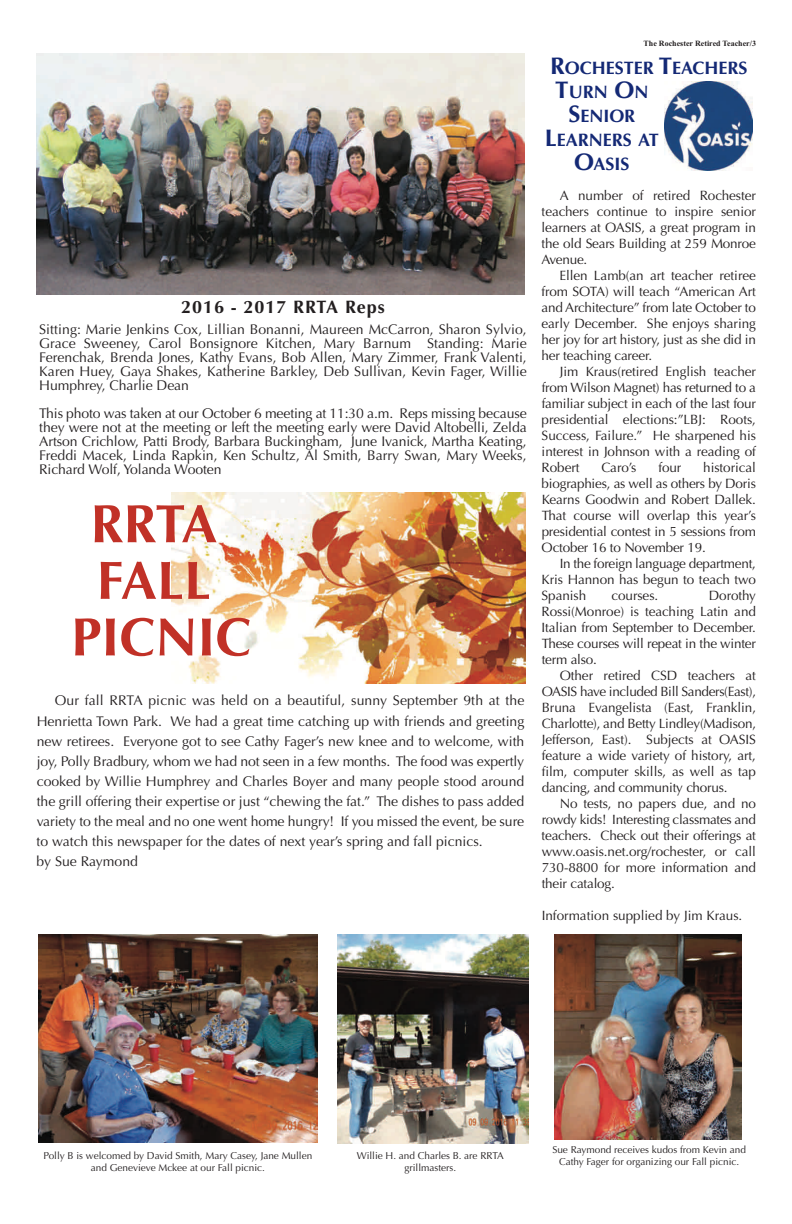
<style>
.page{position:relative;width:792px;height:1224px;background:#fff}
.page>*{position:absolute;margin:0;border:0;box-sizing:border-box;transform-origin:0 0}
.t1{font:700 54px/56.6px "Optima";color:#c13127;text-align:center}
.t2{font:700 18px "Optima";color:#142975}
.t3{font:700 18px "Optima";letter-spacing:.05em;color:#231f20}
.t4{font:14px/14px "Optima";color:#231f20;text-align:justify}
.t5{font:13.5px/16px "Optima";letter-spacing:-.015em;color:#231f20;text-align:justify}
.t6{font:10px/12px "Optima";color:#231f20;text-align:center}
.t7{font:700 8px "Times New Roman";color:#231f20}
.s1{font-size:24px}
</style>
<div class="page">
<img style="left:37px;top:54px;width:487px;height:241px">
<img style="left:39px;top:935px;width:278px;height:207px">
<img style="left:554px;top:935px;width:188px;height:205px">
<img style="left:337px;top:935px;width:191px;height:209px">
<img style="left:172px;top:493px;width:354px;height:190px">
<img style="left:664px;top:82px;width:88px;height:88px">
<h2 class="t3" style="left:181px;top:296px;width:205px">2016 - 2017 RRTA Reps</h2>
<p class="t4" style="left:39px;top:322px;width:489px">Sitting: Marie Jenkins Cox, Lillian Bonanni, Maureen McCarron, Sharon Sylvio, Grace Sweeney, Carol Bonsignore Kitchen, Mary Barnum Standing: Marie Ferenchak, Brenda Jones, Kathy Evans, Bob Allen, Mary Zimmer, Frank Valenti, Karen Huey, Gaya Shakes, Katherine Barkley, Deb Sullivan, Kevin Fager, Willie Humphrey, Charlie Dean</p>
<p class="t4" style="left:39px;top:406px;width:489px">This photo was taken at our October 6 meeting at 11:30 a.m. Reps missing because they were not at the meeting or left the meeting early were David Altobelli, Zelda Artson Crichlow, Patti Brody, Barbara Buckingham, June Ivanick, Martha Keating, Freddi Macek, Linda Rapkin, Ken Schultz, Al Smith, Barry Swan, Mary Weeks, Richard Wolf, Yolanda Wooten</p>
<h1 class="t1" style="left:71px;top:496px;width:182px">RRTA<br>FALL<br>PICNIC</h1>
<p class="t4" style="left:37px;top:690px;width:489px;line-height:20.1px;text-align:left;text-indent:18px">Our fall RRTA picnic was held on a beautiful, sunny September 9th at the Henrietta Town Park. We had a great time catching up with friends and greeting new retirees. Everyone got to see Cathy Fager’s new knee and to welcome, with joy, Polly Bradbury, whom we had not seen in a few months. The food was expertly cooked by Willie Humphrey and Charles Boyer and many people stood around the grill offering their expertise or just “chewing the fat.” The dishes to pass added variety to the meal and no one went home hungry! If you missed the event, be sure to watch this newspaper for the dates of next year’s spring and fall picnics.<br>by Sue Raymond</p>
<p class="t7" style="left:644px;top:38px;width:114px">The Rochester Retired Teacher/3</p>
<h2 class="t2" style="left:550px;top:58px;width:199px"><span class="s1">R</span>OCHESTER <span class="s1">T</span>EACHERS</h2>
<h2 class="t2" style="left:555px;top:82px;width:95px"><span class="s1">T</span>URN <span class="s1">O</span>N</h2>
<h2 class="t2" style="left:568px;top:106px;width:68px"><span class="s1">S</span>ENIOR</h2>
<h2 class="t2" style="left:545px;top:130px;width:115px"><span class="s1">L</span>EARNERS AT</h2>
<h2 class="t2" style="left:574px;top:154px;width:57px"><span class="s1">O</span>ASIS</h2>
<p class="t5" style="left:541px;top:187px;width:216px;text-indent:18px">A number of retired Rochester teachers continue to inspire senior learners at OASIS, a great program in the old Sears Building at 259 Monroe Avenue.</p>
<p class="t5" style="left:542px;top:267px;width:216px;text-indent:18px">Ellen Lamb(an art teacher retiree from SOTA) will teach “American Art and Architecture” from late October to early December. She enjoys sharing her joy for art history, just as she did in her teaching career.</p>
<p class="t5" style="left:542px;top:363px;width:216px;text-indent:18px">Jim Kraus(retired English teacher from Wilson Magnet) has returned to a familiar subject in each of the last four presidential elections:”LBJ: Roots, Success, Failure.” He sharpened his interest in Johnson with a reading of Robert</p>
<p class="t5" style="left:601px;top:459px;width:37px">Caro’s</p>
<p class="t5" style="left:658px;top:459px;width:25px">four</p>
<p class="t5" style="left:542px;top:459px;width:216px;text-indent:162px">historical biographies, as well as others by Doris Kearns Goodwin and Robert Dallek.<br>That course will overlap this year’s presidential contest in 5 sessions from October 16 to November 19.</p>
<p class="t5" style="left:542px;top:555px;width:216px;text-indent:18px">In the foreign language department, Kris Hannon has begun to teach two Spanish</p>
<p class="t5" style="left:542px;top:587px;width:216px;text-indent:167px">Dorothy Rossi(Monroe) is teaching Latin and Italian from September to December.<br>These courses will repeat in the winter term also.</p>
<p class="t5" style="left:542px;top:667px;width:216px;text-indent:18px">Other retired CSD teachers at OASIS have included Bill Sanders(East), Bruna Evangelista (East, Franklin, Charlotte), and Betty Lindley(Madison, Jefferson, East). Subjects at OASIS feature a wide variety of history, art, film, computer skills, as well as tap dancing, and community chorus.</p>
<p class="t5" style="left:542px;top:795px;width:216px;text-indent:18px">No tests, no papers due, and no rowdy kids! Interesting classmates and teachers. Check out their offerings at www.oasis.net.org/rochester, or call 730-8800 for more information and their catalog.</p>
<p class="t5" style="left:542px;top:907px;width:202px">Information supplied by Jim Kraus.</p>
<p class="t5" style="left:611px;top:587px;width:48px">courses.</p>
<p class="t6" style="left:44px;top:1149px;width:270px">Polly B is welcomed by David Smith, Mary Casey, Jane Mullen and Genevieve Mckee at our Fall picnic.</p>
<p class="t6" style="left:357px;top:1149px;width:149px">Willie H. and Charles B. are RRTA grillmasters.</p>
<p class="t6" style="left:552px;top:1144px;width:195px">Sue Raymond receives kudos from Kevin and<br>Cathy Fager for organizing our Fall picnic.</p>
</div>
